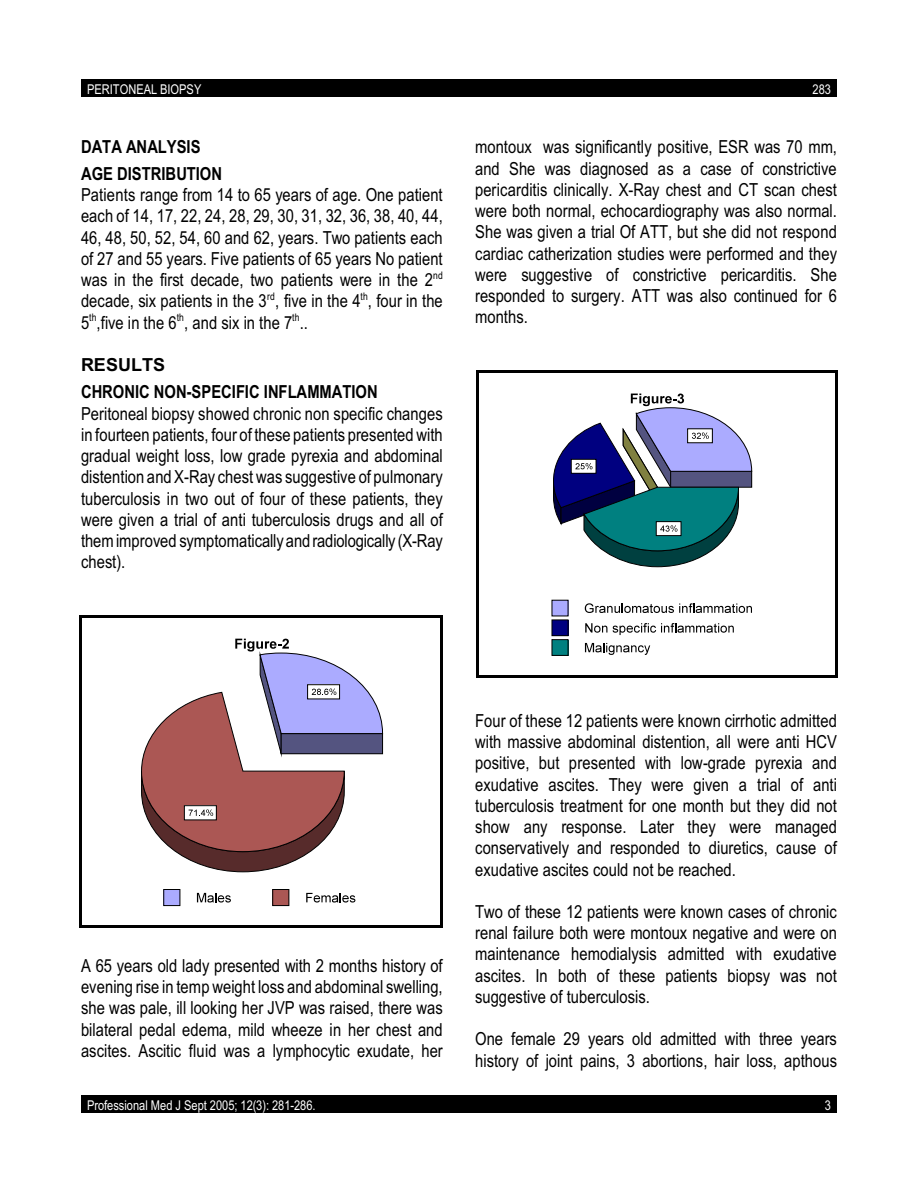
<style>
.page{position:relative;width:918px;height:1188px;background:#fff}
.page>*{position:absolute;margin:0;border:0;box-sizing:border-box;transform-origin:0 0}
.t1{font:18px/21.3px "Arial Narrow";letter-spacing:.005em;color:#000;text-align:justify}
.t2{font:700 18px/27px "Arial Narrow";letter-spacing:.005em;color:#000}
.t3{font:700 18px "Arial";color:#000}
.t4{font:13.5px "Arial Narrow";color:#fff}
.t5{font:10.5px "Arial Narrow";letter-spacing:.015em;color:#000}
</style>
<div class="page">
<div style="left:81px;top:79px;width:756px;height:18px;background:#000"></div>
<div style="left:81px;top:1095px;width:756px;height:18px;background:#000"></div>
<div style="left:164px;top:890px;width:16px;height:16px;background:#ababff"></div>
<svg style="left:197px;top:893px;width:34px;height:10px"></svg>
<div style="left:273px;top:890px;width:16px;height:16px;background:#ab5754"></div>
<svg style="left:306px;top:893px;width:49px;height:10px"></svg>
<svg style="left:141px;top:639px;width:242px;height:234px"></svg>
<hr style="left:80px;top:615px;width:2px;height:313px;background:#000">
<hr style="left:440px;top:615px;width:3px;height:313px;background:#000">
<hr style="left:80px;top:615px;width:363px;height:3px;background:#000">
<hr style="left:80px;top:926px;width:363px;height:2px;background:#000">
<div style="left:552px;top:600px;width:16px;height:16px;background:#ababff"></div>
<svg style="left:585px;top:603px;width:167px;height:10px"></svg>
<div style="left:552px;top:620px;width:16px;height:16px;background:#000080"></div>
<div style="left:552px;top:620px;width:16px;height:16px;border:1px solid #000"></div>
<svg style="left:585px;top:623px;width:22px;height:10px"></svg>
<svg style="left:613px;top:623px;width:121px;height:12px"></svg>
<div style="left:552px;top:640px;width:16px;height:15px;background:#008080"></div>
<svg style="left:585px;top:643px;width:65px;height:12px"></svg>
<svg style="left:553px;top:394px;width:199px;height:174px"></svg>
<hr style="left:476px;top:370px;width:3px;height:308px;background:#000">
<hr style="left:835px;top:370px;width:2px;height:308px;background:#000">
<hr style="left:476px;top:370px;width:361px;height:3px;background:#000">
<hr style="left:476px;top:675px;width:361px;height:3px;background:#000">
<p class="t4" style="left:87px;top:84px;width:116px">PERITONEAL BIOPSY</p>
<p class="t4" style="left:813px;top:84px;width:20px">283</p>
<p class="t2" style="left:81px;top:135px;width:143px">DATA ANALYSIS<br>AGE DISTRIBUTION</p>
<p class="t1" style="left:81px;top:186px;width:363px">Patients range from 14 to 65 years of age. One patient each of 14, 17, 22, 24, 28, 29, 30, 31, 32, 36, 38, 40, 44, 46, 48, 50, 52, 54, 60 and 62, years. Two patients each of 27 and 55 years. Five patients of 65 years No patient was in the first decade, two patients were in the 2<sup>nd </sup>decade, six patients in the 3 , five in the 4 , four in the</p>
<p class="t5" style="left:267px;top:292px;width:9px">rd</p>
<p class="t5" style="left:361px;top:292px;width:9px">th</p>
<p class="t1" style="left:81px;top:313px;width:228px">5 ,five in the 6 , and six in the 7 ..</p>
<p class="t5" style="left:89px;top:313px;width:9px">th</p>
<p class="t5" style="left:177px;top:313px;width:9px">th</p>
<p class="t5" style="left:292px;top:313px;width:9px">th</p>
<p class="t3" style="left:81px;top:358px;width:86px">RESULTS</p>
<p class="t2" style="left:81px;top:380px;width:298px">CHRONIC NON-SPECIFIC INFLAMMATION</p>
<p class="t1" style="left:81px;top:404px;width:363px">Peritoneal biopsy showed chronic non specific changes in fourteen patients, four of these patients presented with gradual weight loss, low grade pyrexia and abdominal distention and X-Ray chest was suggestive of pulmonary tuberculosis in two out of four of these patients, they were given a trial of anti tuberculosis drugs and all of them improved symptomatically and radiologically (X-Ray chest).</p>
<p class="t1" style="left:475px;top:138px;width:363px">montoux was significantly positive, ESR was 70 mm, and She was diagnosed as a case of constrictive pericarditis clinically. X-Ray chest and CT scan chest were both normal, echocardiography was also normal.<br>She was given a trial Of ATT, but she did not respond cardiac catherization studies were performed and they were suggestive of constrictive pericarditis. She responded to surgery. ATT was also continued for 6 months.</p>
<p class="t1" style="left:81px;top:957px;width:363px">A 65 years old lady presented with 2 months history of evening rise in temp weight loss and abdominal swelling, she was pale, ill looking her JVP was raised, there was bilateral pedal edema, mild wheeze in her chest and ascites. Ascitic fluid was a lymphocytic exudate, her</p>
<p class="t1" style="left:475px;top:712px;width:363px">Four of these 12 patients were known cirrhotic admitted with massive abdominal distention, all were anti HCV positive, but presented with low-grade pyrexia and exudative ascites. They were given a trial of anti tuberculosis treatment for one month but they did not show any response. Later they were managed conservatively and responded to diuretics, cause of exudative ascites could not be reached.</p>
<p class="t1" style="left:475px;top:903px;width:363px">Two of these 12 patients were known cases of chronic renal failure both were montoux negative and were on maintenance hemodialysis admitted with exudative ascites. In both of these patients biopsy was not suggestive of tuberculosis.</p>
<p class="t1" style="left:475px;top:1030px;width:363px">One female 29 years old admitted with three years history of joint pains, 3 abortions, hair loss, apthous</p>
<p class="t4" style="left:87px;top:1100px;width:230px">Professional Med J Sept 2005; 12(3): 281-286.</p>
<p class="t4" style="left:825px;top:1100px;width:8px">3</p>
</div>
